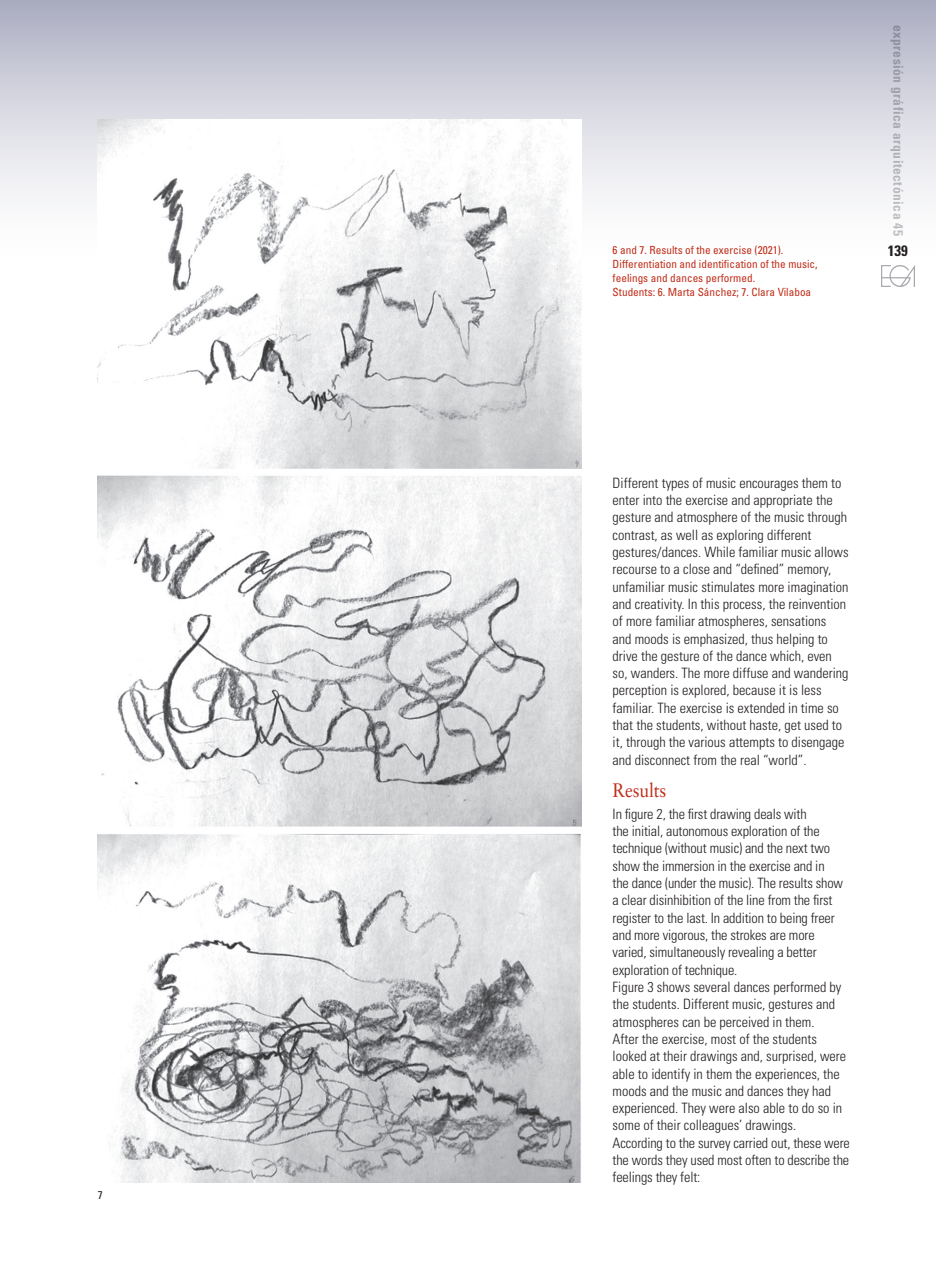
<style>
.page{position:relative;width:936px;height:1276px;background:#fff}
.page>*{position:absolute;margin:0;border:0;box-sizing:border-box;transform-origin:0 0}
.TITULAR_1_INGLES{font:19.5px "Sabon";letter-spacing:-.01em;color:#c02d19;scale:.9 1}
.t1{font:700 condensed 15px "Univers";color:#231f20}
.t2{font:300 condensed 14.25px/17.2px "Univers";color:#231f20}
.t3{font:700 condensed 13.5px "Univers";letter-spacing:.035em;color:#a8a9ad}
.t4{font:condensed 11.25px/14.2px "Univers";color:#c02d19}
.PIES_DE_FOTO_INGLES{font:condensed 11.25px "Univers";color:#231f20}
</style>
<div class="page">
<div style="left:0;top:0;width:935px;height:259px;background:linear-gradient(to bottom,#b0b1c4,#fff)"></div>
<img style="left:98px;top:119px;width:483px;height:1063px">
<img style="left:881px;top:265px;width:33px;height:21px">
<p class="PIES_DE_FOTO_INGLES" style="left:98px;top:1187px;width:6px">7</p>
<p class="t4" style="left:612px;top:242px;width:206px">6 and 7. Results of the exercise (2021).<br>Differentiation and identification of the music, feelings and dances performed.<br>Students: 6. Marta Sánchez; 7. Clara Vilaboa</p>
<p class="t3" style="left:906px;top:25px;width:213px;rotate:90deg">expresión gráfica arquitectónica 45</p>
<p class="t1" style="left:887px;top:242px;width:21px">139</p>
<p class="t2" style="left:612px;top:474px;width:237px">Different types of music encourages them to enter into the exercise and appropriate the gesture and atmosphere of the music through contrast, as well as exploring different gestures/dances. While familiar music allows recourse to a close and “defined” memory, unfamiliar music stimulates more imagination and creativity. In this process, the reinvention of more familiar atmospheres, sensations and moods is emphasized, thus helping to drive the gesture of the dance which, even so, wanders. The more diffuse and wandering perception is explored, because it is less familiar. The exercise is extended in time so that the students, without haste, get used to it, through the various attempts to disengage and disconnect from the real “world”.</p>
<p class="TITULAR_1_INGLES" style="left:612px;top:779px;width:61px">Results</p>
<p class="t2" style="left:612px;top:805px;width:232px">In figure 2, the first drawing deals with<br>the initial, autonomous exploration of the technique (without music) and the next two show the immersion in the exercise and in the dance (under the music). The results show a clear disinhibition of the line from the first register to the last. In addition to being freer and more vigorous, the strokes are more varied, simultaneously revealing a better exploration of technique.</p>
<p class="t2" style="left:612px;top:978px;width:230px">Figure 3 shows several dances performed by the students. Different music, gestures and atmospheres can be perceived in them.</p>
<p class="t2" style="left:612px;top:1030px;width:235px">After the exercise, most of the students looked at their drawings and, surprised, were able to identify in them the experiences, the moods and the music and dances they had experienced. They were also able to do so in some of their colleagues’ drawings.</p>
<p class="t2" style="left:612px;top:1134px;width:239px;text-align:justify">According to the survey carried out, these were the words they used most often to describe the feelings they felt:</p>
</div>
